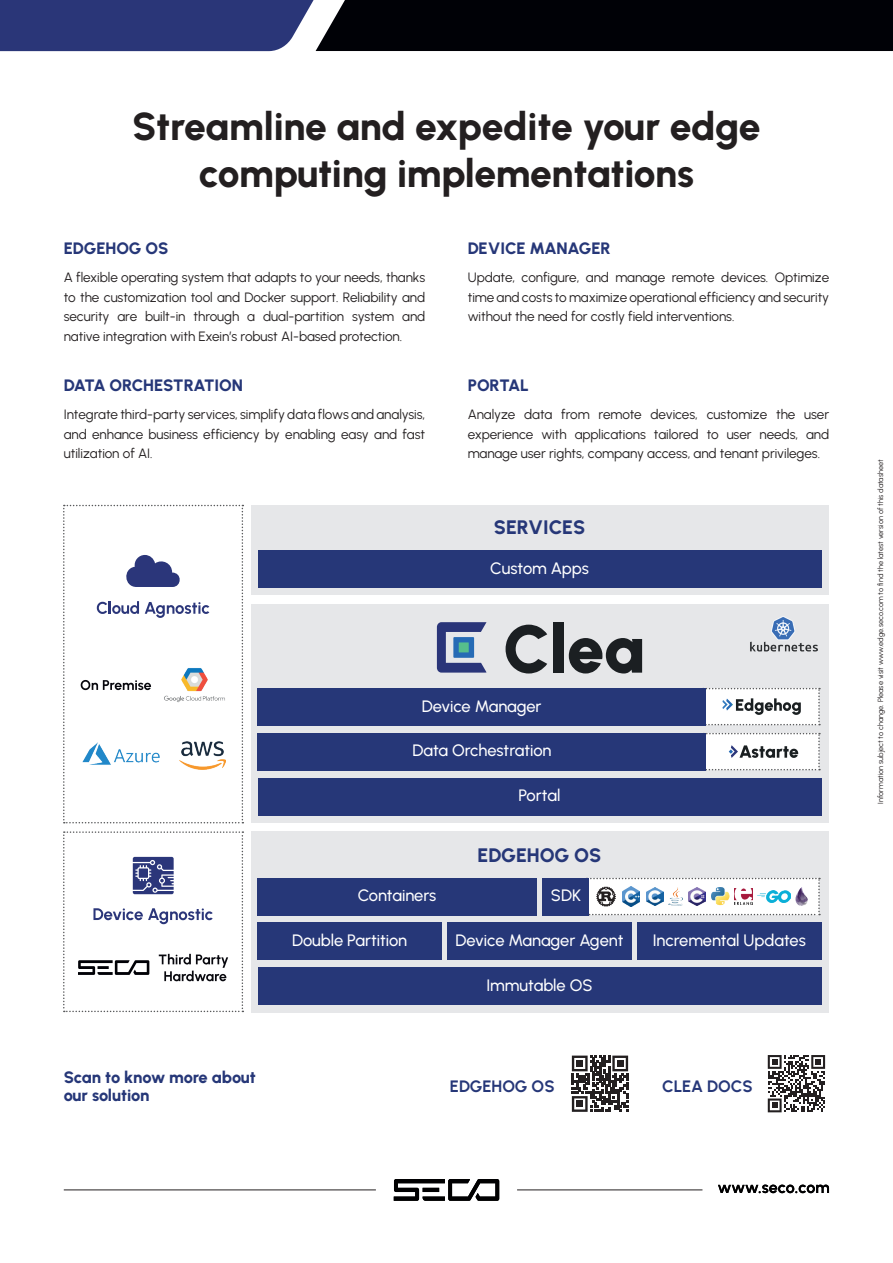
<style>
.page{position:relative;width:893px;height:1263px;background:#fff}
.page>*{position:absolute;margin:0;border:0;box-sizing:border-box;transform-origin:0 0}
.t1{font:800 39px/46.8px "Urbanist";letter-spacing:-.01em;color:#231f20;text-align:center}
.t2{font:800 19.5px "Urbanist";color:#263778}
.t3{font:500 16.5px "Urbanist";letter-spacing:-.005em;color:#fff}
.t4{font:800 16.5px/18px "Urbanist";letter-spacing:-.01em;color:#263778}
.t5{font:700 16.5px "Urbanist";letter-spacing:-.005em;color:#263778}
.t6{font:13.5px/19.5px "Urbanist";letter-spacing:-.005em;color:#231f20;text-align:justify}
.t7{font:7.5px "Urbanist";letter-spacing:-.005em;color:#231f20}
</style>
<div class="page">
<hr style="left:64px;top:1189px;width:312px;height:1px;background:#231f20">
<hr style="left:517px;top:1189px;width:185px;height:1px;background:#231f20">
<svg style="left:718px;top:1184px;width:111px;height:9px"></svg>
<svg style="left:394px;top:1179px;width:105px;height:22px"></svg>
<svg style="left:0;top:0;width:893px;height:51px;background:#171b34"></svg>
<svg style="left:572px;top:1055px;width:56px;height:57px"></svg>
<div style="left:576px;top:1060px;width:7px;height:7px;background:#231f20"></div>
<div style="left:617px;top:1060px;width:7px;height:7px;background:#231f20"></div>
<div style="left:576px;top:1100px;width:7px;height:7px;background:#231f20"></div>
<svg style="left:768px;top:1055px;width:57px;height:57px"></svg>
<div style="left:251px;top:506px;width:577px;height:89px;background:#e6e7e9"></div>
<div style="left:251px;top:604px;width:577px;height:219px;background:#e6e7e9"></div>
<div style="left:251px;top:832px;width:577px;height:181px;background:#e6e7e9"></div>
<div style="left:258px;top:550px;width:563px;height:38px;background:#263778"></div>
<div style="left:258px;top:878px;width:279px;height:37px;background:#263778"></div>
<div style="left:258px;top:922px;width:184px;height:38px;background:#263778"></div>
<div style="left:447px;top:922px;width:185px;height:38px;background:#263778"></div>
<div style="left:637px;top:922px;width:184px;height:38px;background:#263778"></div>
<div style="left:258px;top:778px;width:563px;height:37px;background:#263778"></div>
<div style="left:258px;top:967px;width:563px;height:38px;background:#263778"></div>
<svg style="left:506px;top:625px;width:41px;height:48px"></svg>
<div style="left:553px;top:622px;width:10px;height:51px;background:#1b1f22"></div>
<svg style="left:569px;top:638px;width:73px;height:35px"></svg>
<svg style="left:437px;top:622px;width:50px;height:51px"></svg>
<div style="left:453px;top:637px;width:21px;height:21px;background:#266bb5"></div>
<div style="left:459px;top:642px;width:10px;height:10px;background:#56be8c"></div>
<svg style="left:589px;top:878px;width:231px;height:37px;background:#f4f5f6"></svg>
<div style="left:258px;top:733px;width:448px;height:37px;background:#263778"></div>
<div style="left:258px;top:688px;width:448px;height:37px;background:#263778"></div>
<div style="left:542px;top:878px;width:47px;height:37px;background:#263778"></div>
<svg style="left:706px;top:688px;width:114px;height:37px;background:#dfe0e1"></svg>
<svg style="left:706px;top:733px;width:114px;height:37px;background:#e5e5e6"></svg>
<svg style="left:63px;top:831px;width:180px;height:181px"></svg>
<img style="left:750px;top:616px;width:68px;height:36px">
<svg style="left:63px;top:505px;width:180px;height:318px"></svg>
<img style="left:164px;top:667px;width:61px;height:36px">
<img style="left:82px;top:741px;width:78px;height:28px">
<img style="left:179px;top:741px;width:46px;height:28px">
<img style="left:646px;top:887px;width:17px;height:19px">
<img style="left:758px;top:890px;width:32px;height:13px">
<img style="left:669px;top:887px;width:13px;height:19px">
<img style="left:792px;top:887px;width:19px;height:19px">
<img style="left:734px;top:888px;width:19px;height:16px">
<img style="left:622px;top:887px;width:17px;height:19px">
<img style="left:689px;top:887px;width:16px;height:19px">
<img style="left:712px;top:888px;width:17px;height:17px">
<img style="left:596px;top:887px;width:20px;height:19px">
<h1 class="t1" style="left:132px;top:102px;width:630px">Streamline and expedite your edge computing implementations</h1>
<p class="t4" style="left:64px;top:239px;width:106px">EDGEHOG OS</p>
<p class="t6" style="left:64px;top:268px;width:363px">A flexible operating system that adapts to your needs, thanks to the customization tool and Docker support. Reliability and security are built-in through a dual-partition system and native integration with Exein’s robust AI-based protection.</p>
<p class="t4" style="left:64px;top:376px;width:181px">DATA ORCHESTRATION</p>
<p class="t6" style="left:64px;top:404px;width:363px">Integrate third-party services, simplify data flows and analysis, and enhance business efficiency by enabling easy and fast utilization of AI.</p>
<p class="t4" style="left:468px;top:239px;width:145px">DEVICE MANAGER</p>
<p class="t6" style="left:468px;top:268px;width:363px">Update, configure, and manage remote devices. Optimize time and costs to maximize operational efficiency and security without the need for costly field interventions.</p>
<p class="t4" style="left:468px;top:376px;width:63px">PORTAL</p>
<p class="t6" style="left:468px;top:404px;width:363px">Analyze data from remote devices, customize the user experience with applications tailored to user needs, and manage user rights, company access, and tenant privileges.</p>
<h2 class="t2" style="left:494px;top:515px;width:93px">SERVICES</h2>
<p class="t3" style="left:490px;top:557px;width:100px">Custom Apps</p>
<p class="t3" style="left:422px;top:695px;width:121px">Device Manager</p>
<p class="t3" style="left:412px;top:740px;width:141px">Data Orchestration</p>
<p class="t3" style="left:519px;top:785px;width:43px">Portal</p>
<h2 class="t2" style="left:477px;top:842px;width:125px">EDGEHOG OS</h2>
<p class="t3" style="left:358px;top:885px;width:80px">Containers</p>
<p class="t3" style="left:292px;top:929px;width:116px">Double Partition</p>
<p class="t3" style="left:455px;top:929px;width:169px">Device Manager Agent</p>
<p class="t3" style="left:653px;top:929px;width:155px">Incremental Updates</p>
<p class="t3" style="left:551px;top:885px;width:32px">SDK</p>
<p class="t3" style="left:486px;top:974px;width:108px">Immutable OS</p>
<p class="t4" style="left:64px;top:1067px;width:193px">Scan to know more about our solution</p>
<p class="t5" style="left:450px;top:1075px;width:106px">EDGEHOG OS</p>
<p class="t5" style="left:662px;top:1075px;width:92px">CLEA DOCS</p>
<p class="t7" style="left:875px;top:804px;width:346px;rotate:-90deg">Information subject to change. Please visit www.edge.seco.com to find the latest version of this datasheet</p>
</div>
